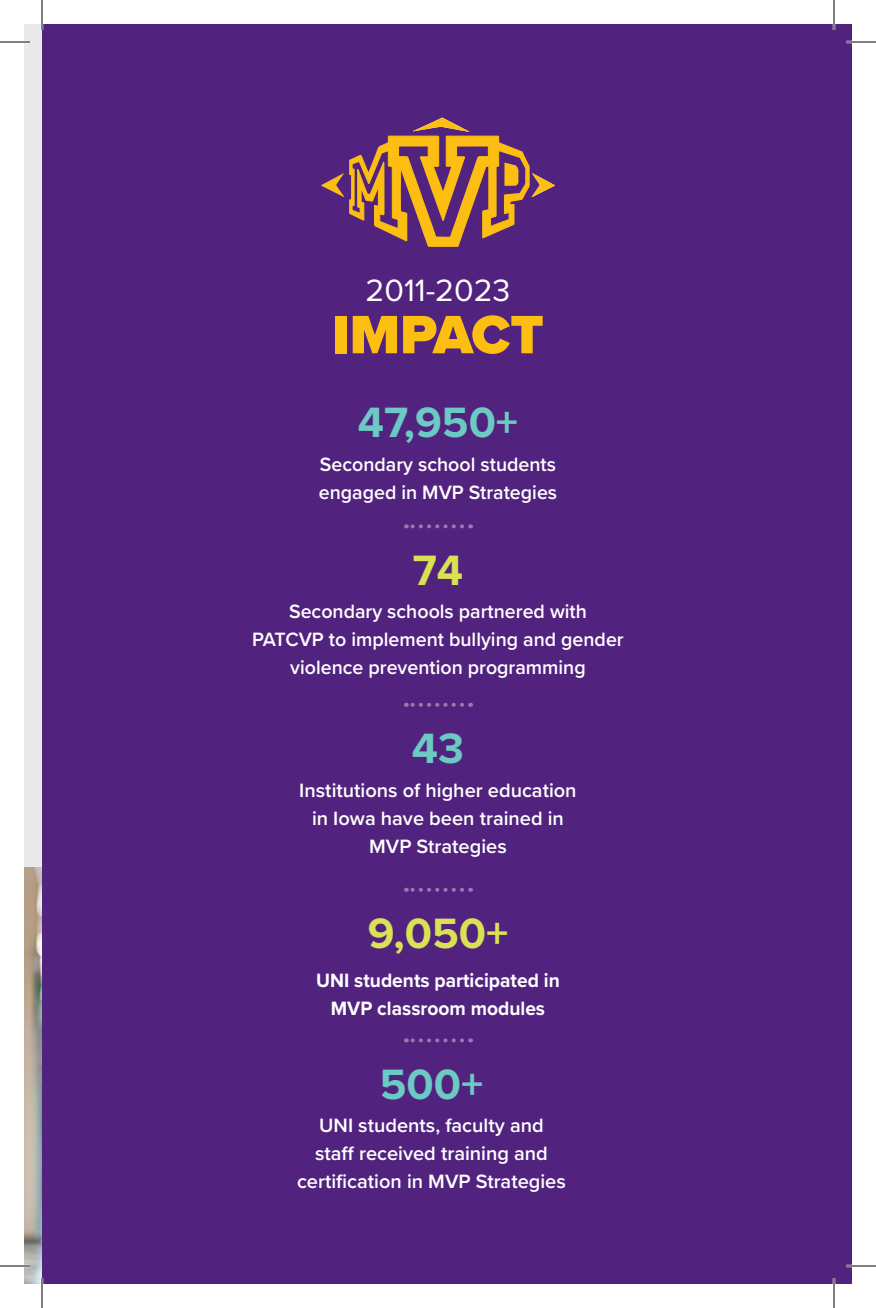
<style>
.page{position:relative;width:876px;height:1308px;background:#fff}
.page>*{position:absolute;margin:0;border:0;box-sizing:border-box;transform-origin:0 0}
.t1{font:900 56px "Proxima Nova";color:#fdbe12}
.Head_20_22_Bold_L{font:700 44px "Proxima Nova";color:#6dc9c4}
.Head_20_22_Bold_L-2{font:700 44px "Proxima Nova";color:#d9e154}
.t2{font:32px "Proxima Nova";color:#fff}
.Body_8_Reg_L{font:600 20px/28px "Proxima Nova";color:#fff;text-align:center}
.Body_8_Reg_L-2{font:700 20px "Proxima Nova";color:#fff;scale:.96 1}
</style>
<div class="page">
<div style="left:24px;top:24px;width:18px;height:1260px;background:#e8e9ea"></div>
<img style="left:24px;top:867px;width:18px;height:416px">
<div style="left:42px;top:24px;width:810px;height:1260px;background:#52227f"></div>
<svg style="left:406px;top:888px;width:56px;height:4px"></svg>
<svg style="left:406px;top:524px;width:56px;height:4px"></svg>
<svg style="left:406px;top:703px;width:56px;height:4px"></svg>
<svg style="left:406px;top:1038px;width:56px;height:4px"></svg>
<svg style="left:321px;top:118px;width:234px;height:129px"></svg>
<hr style="left:0;top:41px;width:30px;height:2px;background:#fff">
<hr style="left:846px;top:41px;width:30px;height:2px;background:#fff">
<hr style="left:0;top:1265px;width:30px;height:2px;background:#fff">
<hr style="left:846px;top:1265px;width:30px;height:2px;background:#fff">
<hr style="left:41px;top:0;width:2px;height:30px;background:#fff">
<hr style="left:41px;top:1278px;width:2px;height:30px;background:#fff">
<hr style="left:833px;top:0;width:2px;height:30px;background:#fff">
<hr style="left:833px;top:1278px;width:2px;height:30px;background:#fff">
<hr style="left:0;top:42px;width:30px;height:1px;background:#000">
<hr style="left:846px;top:42px;width:30px;height:1px;background:#000">
<hr style="left:0;top:1266px;width:30px;height:1px;background:#000">
<hr style="left:846px;top:1266px;width:30px;height:1px;background:#000">
<hr style="left:42px;top:0;width:1px;height:30px;background:#000">
<hr style="left:42px;top:1278px;width:1px;height:30px;background:#000">
<hr style="left:834px;top:0;width:1px;height:30px;background:#000">
<hr style="left:834px;top:1278px;width:1px;height:30px;background:#000">
<h3 class="t2" style="left:366px;top:267px;width:146px">2011-2023</h3>
<h1 class="t1" style="left:332px;top:293px;width:213px">IMPACT</h1>
<p class="Head_20_22_Bold_L" style="left:358px;top:390px;width:162px">47,950+</p>
<p class="Body_8_Reg_L" style="left:320px;top:449px;width:238px">Secondary school students</p>
<p class="Body_8_Reg_L" style="left:319px;top:477px;width:240px">engaged in MVP Strategies</p>
<p class="Head_20_22_Bold_L-2" style="left:413px;top:537px;width:52px">74</p>
<p class="Body_8_Reg_L" style="left:252px;top:597px;width:373px">Secondary schools partnered with<br>PATCVP to implement bullying and gender violence prevention programming</p>
<p class="Head_20_22_Bold_L" style="left:412px;top:716px;width:54px">43</p>
<p class="Body_8_Reg_L" style="left:299px;top:776px;width:279px">Institutions of higher education in Iowa have been trained in<br>MVP Strategies</p>
<p class="Head_20_22_Bold_L-2" style="left:368px;top:901px;width:142px">9,050+</p>
<p class="Body_8_Reg_L-2" style="left:316px;top:966px;width:255px">UNI students participated in</p>
<p class="Body_8_Reg_L-2" style="left:331px;top:994px;width:225px">MVP classroom modules</p>
<p class="Head_20_22_Bold_L" style="left:380px;top:1051px;width:105px">500+</p>
<p class="Body_8_Reg_L" style="left:297px;top:1111px;width:270px">UNI students, faculty and<br>staff received training and certification in MVP Strategies</p>
</div>
